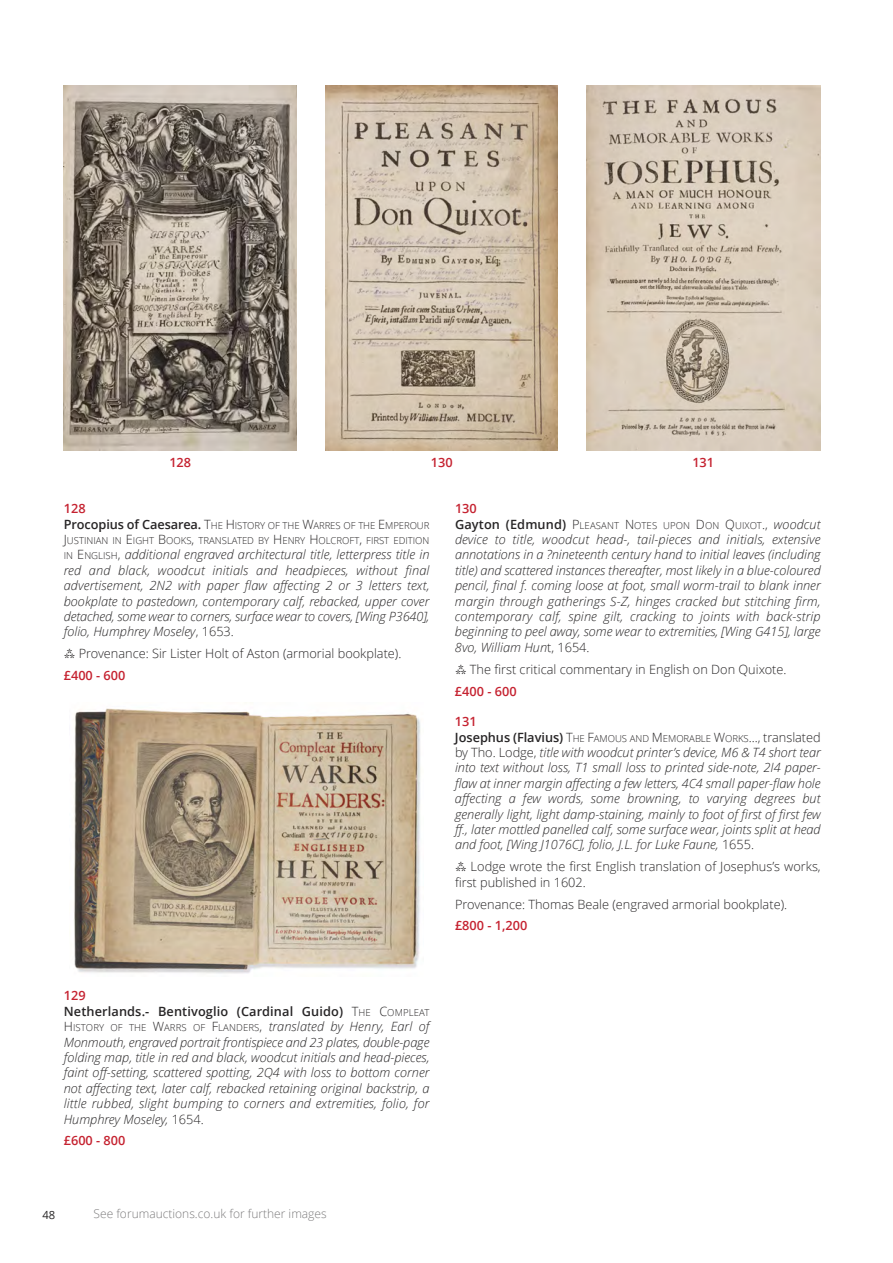
<style>
.page{position:relative;width:893px;height:1263px;background:#fff}
.page>*{position:absolute;margin:0;border:0;box-sizing:border-box;transform-origin:0 0}
.t1{font:italic 300 12.75px/15.5px "Open Sans";color:#272526;text-align:justify}
.t2{font:300 12.75px/15.5px "Open Sans";color:#272526}
.t3{font:600 12.75px "Open Sans";color:#c52230}
.t4{font:600 12.75px "Open Sans";letter-spacing:.01em;color:#272526}
.t5{font:300 12px "Open Sans";color:#7d7c7d}
.t6{font:11.25px "Open Sans";color:#272526}
.t7{font:300 9.6px/15.5px "Open Sans";color:#272526}
.s1{font-weight:600;font-size:12.75px}
.s2{font-size:12.75px}
.s3{font-style:normal;font-size:9.6px}
.s4{font-style:normal}
.s5{font-family:"Lucida Grande";font-weight:400}
.s6{font-style:italic;font-size:12.75px}
.s7{font-weight:300}
.s8{font-weight:300;font-size:9.6px}
</style>
<div class="page">
<img style="left:74px;top:708px;width:347px;height:266px">
<img style="left:64px;top:85px;width:233px;height:366px">
<img style="left:325px;top:85px;width:233px;height:366px">
<img style="left:586px;top:85px;width:235px;height:366px">
<p class="t3" style="left:169px;top:453px;width:23px">128</p>
<p class="t3" style="left:431px;top:453px;width:23px">130</p>
<p class="t3" style="left:692px;top:453px;width:23px">131</p>
<p class="t3" style="left:64px;top:500px;width:23px">128</p>
<p class="t7" style="left:64px;top:517px;width:367px"><span class="s1">Procopius of Caesarea.</span> <span class="s2">T</span>HE <span class="s2">H</span>ISTORY OF THE <span class="s2">W</span>ARRES OF THE <span class="s2">E</span>MPEROUR<br><span class="s2">J</span>USTINIAN IN <span class="s2">E</span>IGHT <span class="s2">B</span>OOKS<span class="s2">,</span> TRANSLATED BY <span class="s2">H</span>ENRY <span class="s2">H</span>OLCROFT<span class="s2">,</span> FIRST EDITION</p>
<p class="t1" style="left:64px;top:547px;width:367px"><span class="s3">IN</span> <span class="s4">E</span><span class="s3">NGLISH</span><span class="s4">,</span> additional engraved architectural title, letterpress title in red and black, woodcut initials and headpieces, without final advertisement, 2N2 with paper flaw affecting 2 or 3 letters text, bookplate to pastedown, contemporary calf, rebacked, upper cover detached, some wear to corners, surface wear to covers, [Wing P3640], folio, Humphrey Moseley<span class="s4">, 1653.</span></p>
<p class="t2" style="left:64px;top:646px;width:339px"><span class="s5">⁂</span> Provenance: Sir Lister Holt of Aston (armorial bookplate).</p>
<p class="t3" style="left:64px;top:666px;width:63px">£400 - 600</p>
<p class="t3" style="left:455px;top:500px;width:23px">130</p>
<p class="t7" style="left:455px;top:517px;width:367px"><span class="s1">Gayton (Edmund)</span> <span class="s2">P</span>LEASANT <span class="s2">N</span>OTES UPON <span class="s2">D</span>ON <span class="s2">Q</span>UIXOT<span class="s2">.,</span> <span class="s6">woodcut</span></p>
<p class="t1" style="left:455px;top:531px;width:367px">device to title, woodcut head-, tail-pieces and initials, extensive annotations in a ?nineteenth century hand to initial leaves (including title) and scattered instances thereafter, most likely in a blue-coloured pencil, final f. coming loose at foot, small worm-trail to blank inner margin through gatherings S-Z, hinges cracked but stitching firm, contemporary calf, spine gilt, cracking to joints with back-strip beginning to peel away, some wear to extremities, [Wing G415], large 8vo, William Hun<span class="s4">t, 1654.</span></p>
<p class="t2" style="left:455px;top:661px;width:333px"><span class="s5">⁂</span> The first critical commentary in English on Don Quixote.</p>
<p class="t3" style="left:455px;top:682px;width:63px">£400 - 600</p>
<p class="t3" style="left:455px;top:713px;width:23px">131</p>
<p class="t7" style="left:455px;top:730px;width:367px"><span class="s1">Josephus (Flavius)</span> <span class="s2">T</span>HE <span class="s2">F</span>AMOUS AND <span class="s2">M</span>EMORABLE <span class="s2">W</span>ORKS<span class="s2">..., translated</span></p>
<p class="t1" style="left:455px;top:744px;width:367px"><span class="s4">by Tho. Lodge,</span> title with woodcut printer’s device, M6 &amp; T4 short tear into text without loss, T1 small loss to printed side-note, 2I4 paper&shy;flaw at inner margin affecting a few letters, 4C4 small paper-flaw hole affecting a few words, some browning, to varying degrees but generally light, light damp-staining, mainly to foot of first of first few ff., later mottled panelled calf, some surface wear, joints split at head and foot, [Wing J1076C], folio, J.L. for Luke Faune, <span class="s4">1655.</span></p>
<p class="t2" style="left:455px;top:859px;width:367px"><span class="s5">⁂</span> Lodge wrote the first English translation of Josephus’s works, first published in 1602.</p>
<p class="t2" style="left:455px;top:896px;width:334px">Provenance: Thomas Beale (engraved armorial bookplate).</p>
<p class="t3" style="left:455px;top:917px;width:74px">£800 - 1,200</p>
<p class="t3" style="left:64px;top:987px;width:23px">129</p>
<p class="t4" style="left:64px;top:1002px;width:367px">Netherlands.- Bentivoglio (Cardinal Guido) <span class="s7">T</span><span class="s8">HE</span> <span class="s7">C</span><span class="s8">OMPLEAT</span></p>
<p class="t7" style="left:64px;top:1020px;width:367px"><span class="s2">H</span>ISTORY OF THE <span class="s2">W</span>ARRS OF <span class="s2">F</span>LANDERS<span class="s2">,</span> <span class="s6">translated by Henry, Earl of</span></p>
<p class="t1" style="left:64px;top:1034px;width:367px">Monmouth, engraved portrait frontispiece and 23 plates, double-page folding map, title in red and black, woodcut initials and head-pieces, faint off-setting, scattered spotting, 2Q4 with loss to bottom corner not affecting text, later calf, rebacked retaining original backstrip, a little rubbed, slight bumping to corners and extremities, folio, for Humphrey Moseley, <span class="s4">1654.</span></p>
<p class="t3" style="left:64px;top:1132px;width:63px">£600 - 800</p>
<p class="t6" style="left:43px;top:1207px;width:14px">48</p>
<p class="t5" style="left:94px;top:1205px;width:235px">See forumauctions.co.uk for further images</p>
</div>
